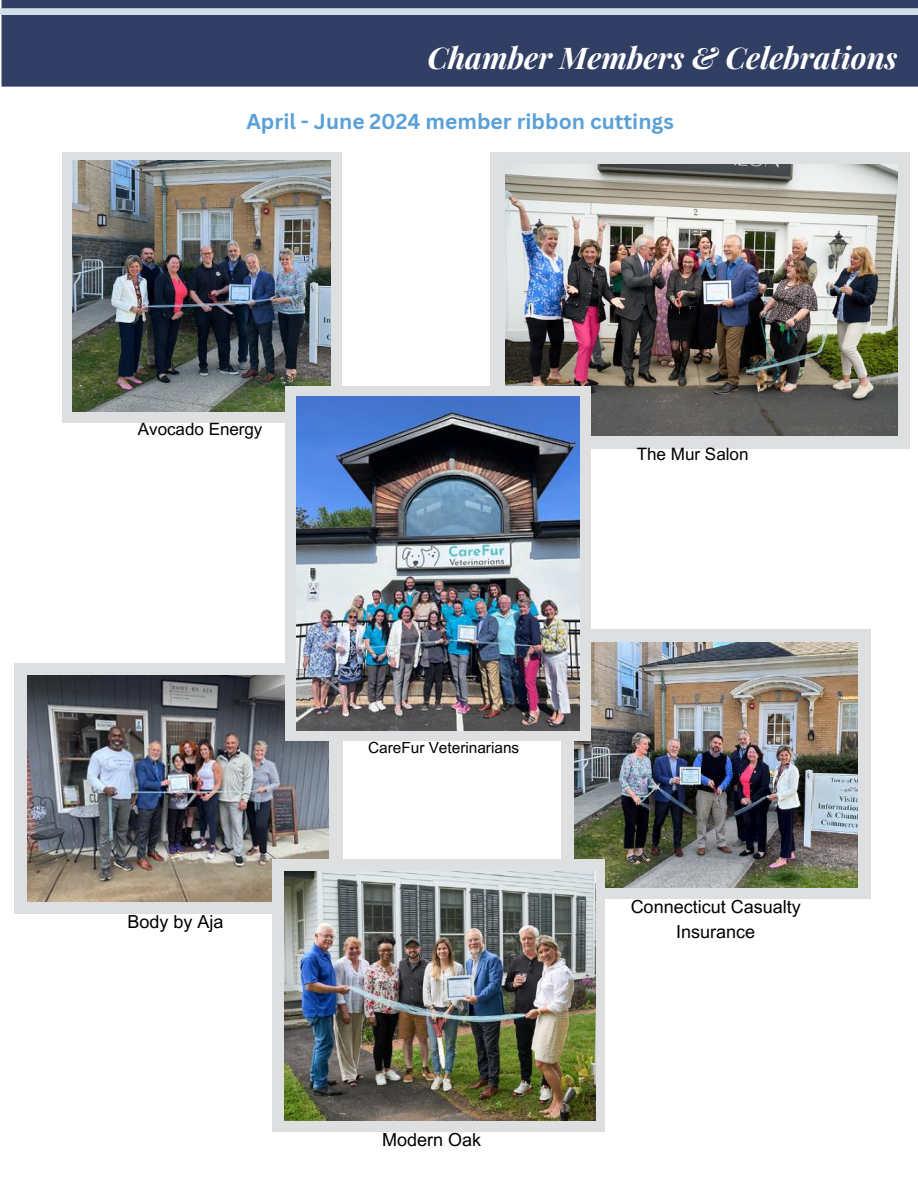
<style>
.page{position:relative;width:918px;height:1188px;background:#fff}
.page>*{position:absolute;margin:0;border:0;box-sizing:border-box;transform-origin:0 0}
.t1{font:italic 700 30px "Playfair Display";color:#fff}
.t2{font:700 21px "Canva Sans";color:#5aa0d7}
.t3{font:18px/24.8px "Arial MT Pro";color:#000;text-align:center}
.t4{font:17.1px "Arial MT Pro";color:#000}
.t5{font:16.95px "Arial MT Pro";color:#000}
.t6{font:15.3px "Arial MT Pro";color:#000}
</style>
<div class="page">
<div style="left:561px;top:630px;width:309px;height:269px;background:#dedfe1"></div>
<img style="left:574px;top:643px;width:284px;height:245px">
<div style="left:14px;top:664px;width:328px;height:250px;background:#dedfe1"></div>
<img style="left:28px;top:676px;width:300px;height:225px">
<div style="left:491px;top:152px;width:419px;height:296px;background:#dedfe1"></div>
<img style="left:506px;top:165px;width:391px;height:271px">
<div style="left:2px;top:0;width:916px;height:87px;background:#323f64"></div>
<div style="left:0;top:8px;width:918px;height:7px;background:#d0dee9"></div>
<div style="left:272px;top:860px;width:333px;height:272px;background:#dedfe1"></div>
<img style="left:284px;top:872px;width:312px;height:248px">
<div style="left:62px;top:152px;width:280px;height:270px;background:#dedfe1"></div>
<img style="left:72px;top:161px;width:258px;height:250px">
<div style="left:286px;top:386px;width:305px;height:355px;background:#dedfe1"></div>
<img style="left:297px;top:397px;width:283px;height:334px">
<h1 class="t1" style="left:427px;top:36px;width:471px">Chamber Members &amp; Celebrations</h1>
<p class="t2" style="left:246px;top:107px;width:429px">April - June 2024 member ribbon cuttings</p>
<p class="t5" style="left:138px;top:423px;width:126px">Avocado Energy</p>
<p class="t3" style="left:127px;top:912px;width:98px">Body by Aja</p>
<p class="t6" style="left:368px;top:742px;width:153px">CareFur Veterinarians</p>
<p class="t3" style="left:382px;top:1130px;width:101px">Modern Oak</p>
<p class="t4" style="left:637px;top:447px;width:113px">The Mur Salon</p>
<p class="t3" style="left:631px;top:897px;width:172px">Connecticut Casualty<br>Insurance</p>
</div>
